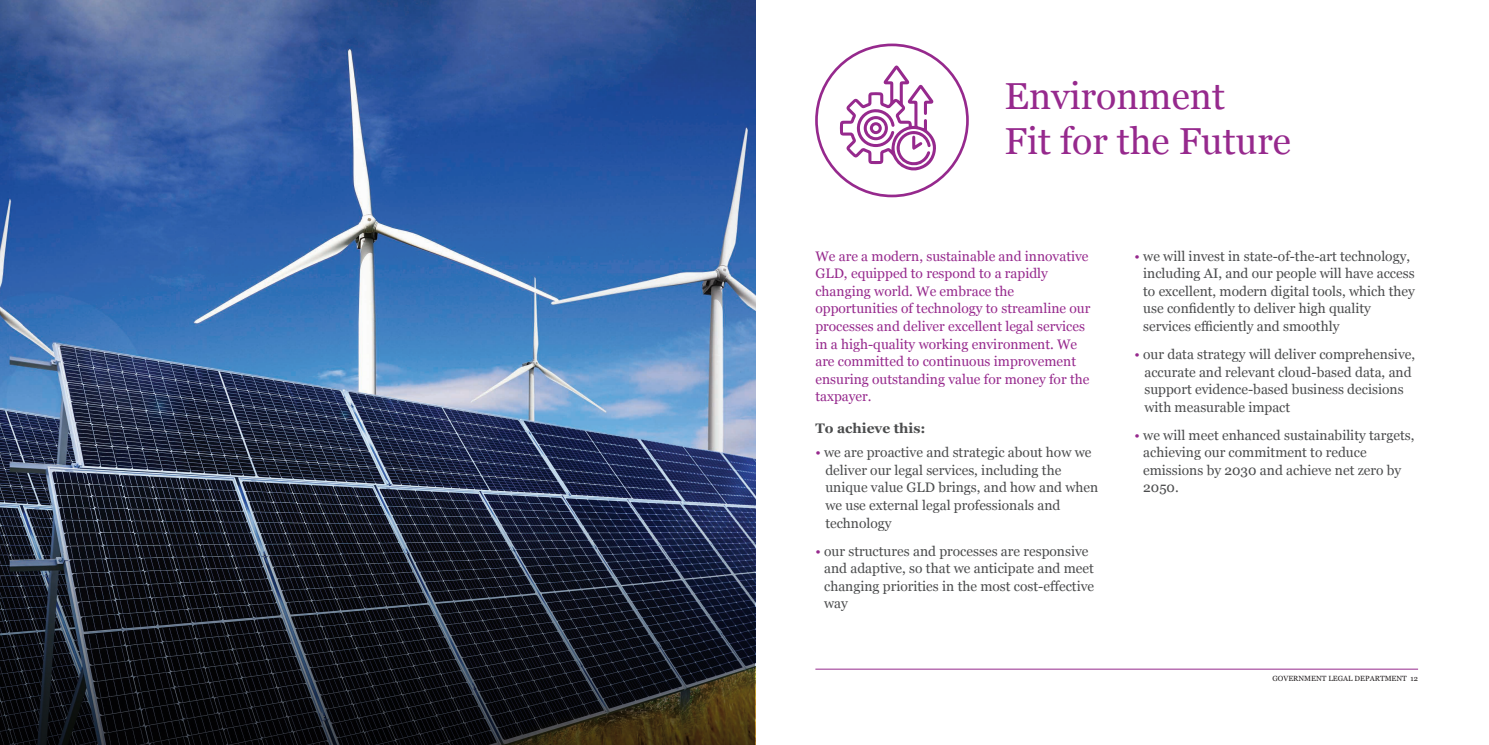
<style>
.page{position:relative;width:1489px;height:745px;background:#fff}
.page>*{position:absolute;margin:0;border:0;box-sizing:border-box;transform-origin:0 0}
._03__Page_heads{font:37.5px/45px "Georgia";color:#96298d}
._01__Grey_Body_text{font:13.75px/17.5px "Georgia";color:#4b4c4d}
.Purple_intro_para{font:13.75px/17.5px "Georgia";color:#96298d}
._01__Grey_Body_text-2{font:700 13.75px "Georgia";color:#4b4c4d}
.t1{font:7.5px "Georgia";color:#231f20}
.s1{color:#96298d}
</style>
<div class="page">
<img style="left:0;top:0;width:755px;height:484px">
<svg style="left:0;top:484px;width:755px;height:260px;background:#1b1f29"></svg>
<hr style="left:815px;top:668px;width:602px;height:1px;background:#96298d">
<div style="left:815px;top:44px;width:153px;height:153px;border:3px solid #96298d;border-radius:50%"></div>
<svg style="left:839px;top:65px;width:97px;height:105px"></svg>
<p class="_03__Page_heads" style="left:1004px;top:72px;width:288px">Environment<br>Fit for the Future</p>
<p class="Purple_intro_para" style="left:815px;top:247px;width:276px">We are a modern, sustainable and innovative GLD, equipped to respond to a rapidly changing world. We embrace the opportunities of technology to streamline our processes and deliver excellent legal services in a high-quality working environment. We are committed to continuous improvement ensuring outstanding value for money for the taxpayer.</p>
<p class="_01__Grey_Body_text-2" style="left:815px;top:417px;width:112px">To achieve this:</p>
<p class="_01__Grey_Body_text" style="left:825px;top:443px;width:274px;text-indent:-10px"><span class="s1">•</span> we are proactive and strategic about how we deliver our legal services, including the unique value GLD brings, and how and when we use external legal professionals and technology</p>
<p class="_01__Grey_Body_text" style="left:824px;top:541px;width:271px;text-indent:-9px"><span class="s1">•</span> our structures and processes are responsive and adaptive, so that we anticipate and meet changing priorities in the most cost-effective way</p>
<p class="_01__Grey_Body_text" style="left:1143px;top:247px;width:273px;text-indent:-9px"><span class="s1">•</span> we will invest in state-of-the-art technology, including AI, and our people will have access to excellent, modern digital tools, which they use confidently to deliver high quality services efficiently and smoothly</p>
<p class="_01__Grey_Body_text" style="left:1144px;top:345px;width:272px;text-indent:-10px"><span class="s1">•</span> our data strategy will deliver comprehensive, accurate and relevant cloud-based data, and support evidence-based business decisions with measurable impact</p>
<p class="_01__Grey_Body_text" style="left:1143px;top:425px;width:273px;text-indent:-9px"><span class="s1">•</span> we will meet enhanced sustainability targets, achieving our commitment to reduce emissions by 2030 and achieve net zero by<br>2050.</p>
<p class="t1" style="left:1272px;top:672px;width:147px">GOVERNMENT LEGAL DEPARTMENT 12</p>
</div>
